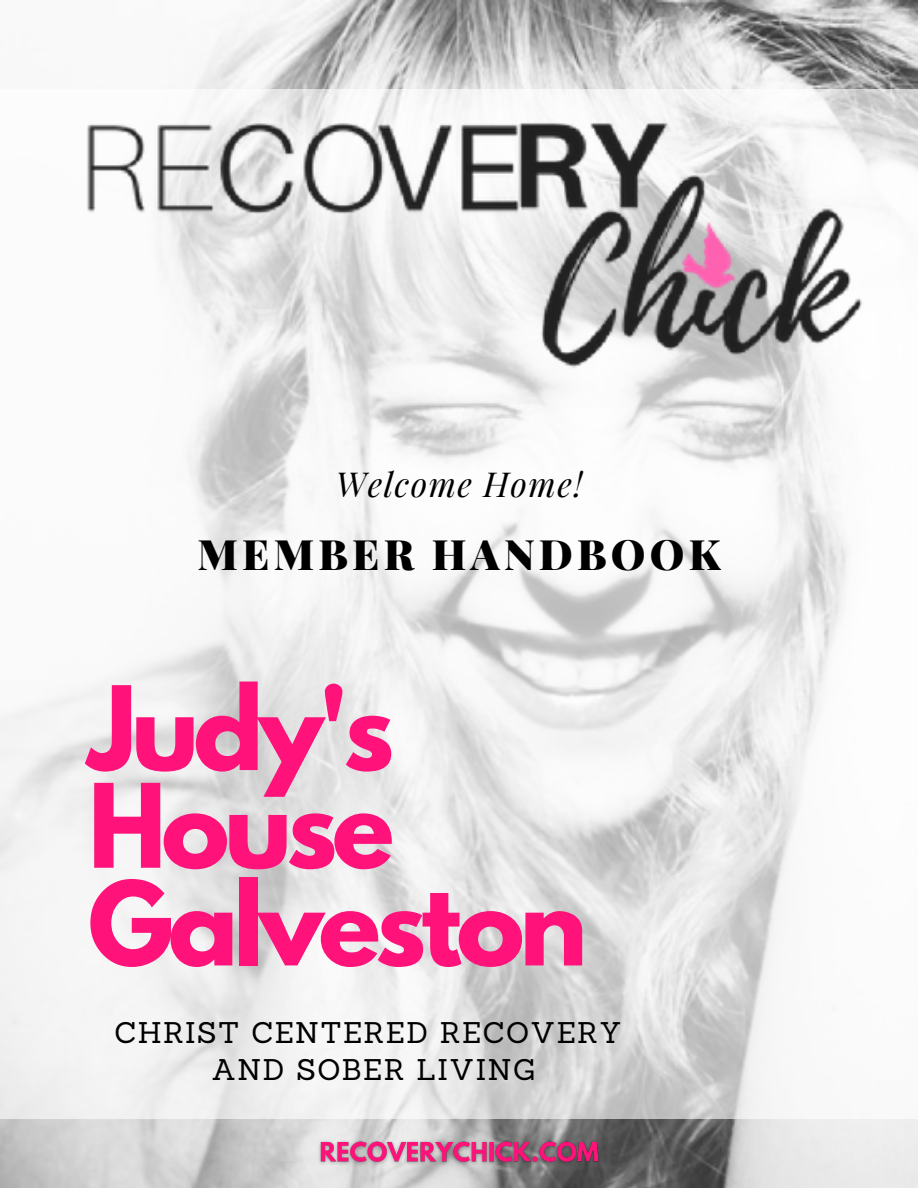
<style>
.page{position:relative;width:918px;height:1188px;background:#fff}
.page>*{position:absolute;margin:0;border:0;box-sizing:border-box;transform-origin:0 0}
.t1{font:700 102.9px/97.6px "League Spartan";letter-spacing:-.05em;color:#ff127a}
.t2{font:900 42px "Playfair Display";letter-spacing:.1em;color:#000}
.t3{font:italic 33.75px "Playfair Display";letter-spacing:.045em;color:#000}
.t4{font:29.1px/37.7px "Sanchez";letter-spacing:.05em;color:#000;text-align:center}
</style>
<div class="page">
<img style="left:0;top:1118px;width:918px;height:70px">
<svg style="left:0;top:525px;width:849px;height:593px;fill:#f0f0f0"></svg>
<img style="left:87px;top:0;width:831px;height:525px">
<img style="left:314px;top:1135px;width:291px;height:42px">
<p class="t3" style="left:336px;top:461px;width:248px">Welcome Home!</p>
<h2 class="t2" style="left:197px;top:525px;width:525px">MEMBER HANDBOOK</h2>
<h1 class="t1" style="left:88px;top:693px;width:501px">Judy's<br>House<br>Galveston</h1>
<p class="t4" style="left:114px;top:1013px;width:509px">CHRIST CENTERED RECOVERY<br>AND SOBER LIVING</p>
</div>
